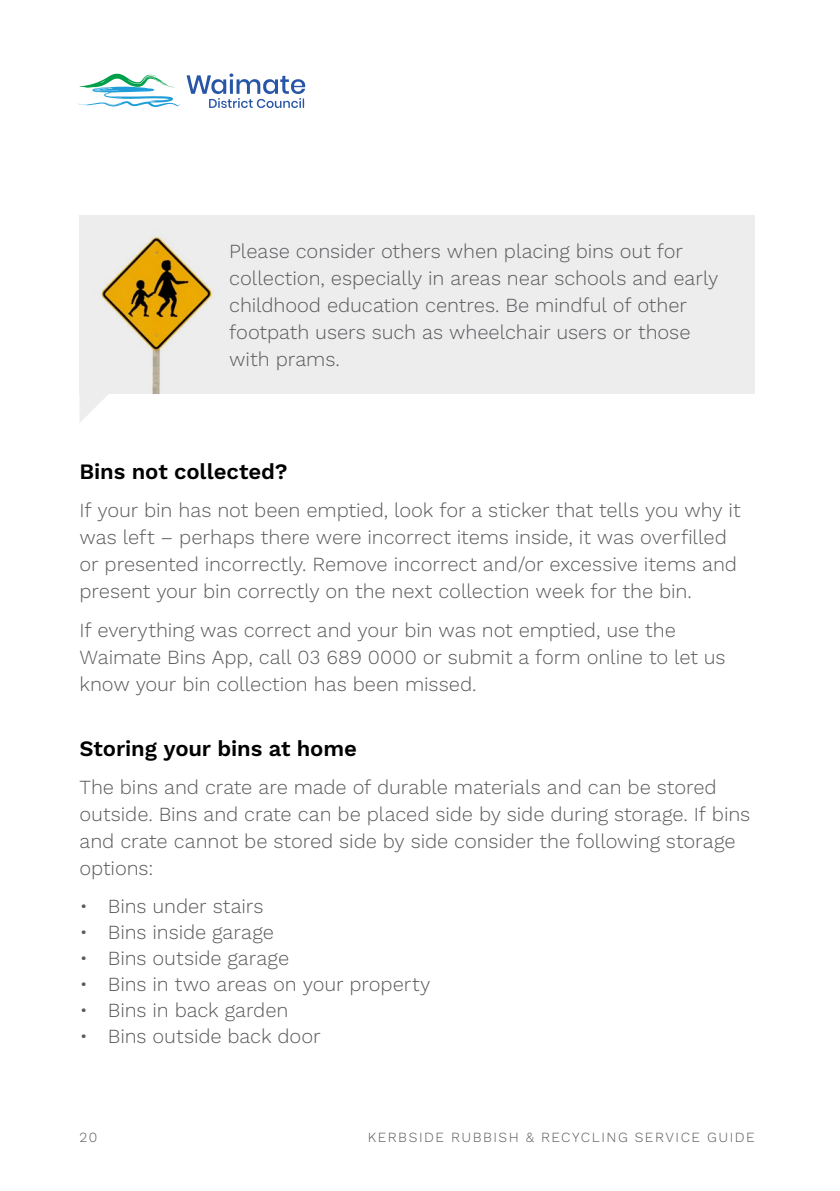
<style>
.page{position:relative;width:840px;height:1191px;background:#fff}
.page>*{position:absolute;margin:0;border:0;box-sizing:border-box;transform-origin:0 0}
.t1{font:600 22px "Work Sans";letter-spacing:-.005em;color:#000}
.t2{font:300 20px/27px "Work Sans";letter-spacing:-.005em;color:#58595b}
.t3{font:300 14px "Work Sans";letter-spacing:.11em;color:#58595b}
</style>
<div class="page">
<svg style="left:186px;top:73px;width:119px;height:35px"></svg>
<svg style="left:78px;top:74px;width:102px;height:33px"></svg>
<div style="left:79px;top:215px;width:675px;height:178px;background:#ededee"></div>
<svg style="left:79px;top:393px;width:57px;height:29px"></svg>
<img style="left:100px;top:237px;width:113px;height:156px">
<p class="t2" style="left:229px;top:239px;width:490px">Please consider others when placing bins out for collection, especially in areas near schools and early childhood education centres. Be mindful of other footpath users such as wheelchair users or those with prams.</p>
<p class="t1" style="left:79px;top:458px;width:210px">Bins not collected?</p>
<p class="t2" style="left:79px;top:498px;width:662px">If your bin has not been emptied, look for a sticker that tells you why it was left – perhaps there were incorrect items inside, it was overfilled or presented incorrectly. Remove incorrect and/or excessive items and present your bin correctly on the next collection week for the bin.</p>
<p class="t2" style="left:79px;top:617px;width:647px">If everything was correct and your bin was not emptied, use the<br>Waimate Bins App, call 03 689 0000 or submit a form online to let us know your bin collection has been missed.</p>
<p class="t1" style="left:79px;top:735px;width:279px">Storing your bins at home</p>
<p class="t2" style="left:79px;top:775px;width:672px">The bins and crate are made of durable materials and can be stored outside. Bins and crate can be placed side by side during storage. If bins and crate cannot be stored side by side consider the following storage options:</p>
<p class="t2" style="left:79px;top:893px;width:186px">• Bins under stairs</p>
<p class="t2" style="left:79px;top:919px;width:196px">• Bins inside garage</p>
<p class="t2" style="left:79px;top:945px;width:211px">• Bins outside garage</p>
<p class="t2" style="left:79px;top:971px;width:352px">• Bins in two areas on your property</p>
<p class="t2" style="left:79px;top:997px;width:210px">• Bins in back garden</p>
<p class="t2" style="left:79px;top:1023px;width:242px">• Bins outside back door</p>
<p class="t3" style="left:79px;top:1128px;width:19px">20</p>
<p class="t3" style="left:367px;top:1128px;width:388px">KERBSIDE RUBBISH &amp; RECYCLING SERVICE GUIDE</p>
</div>
